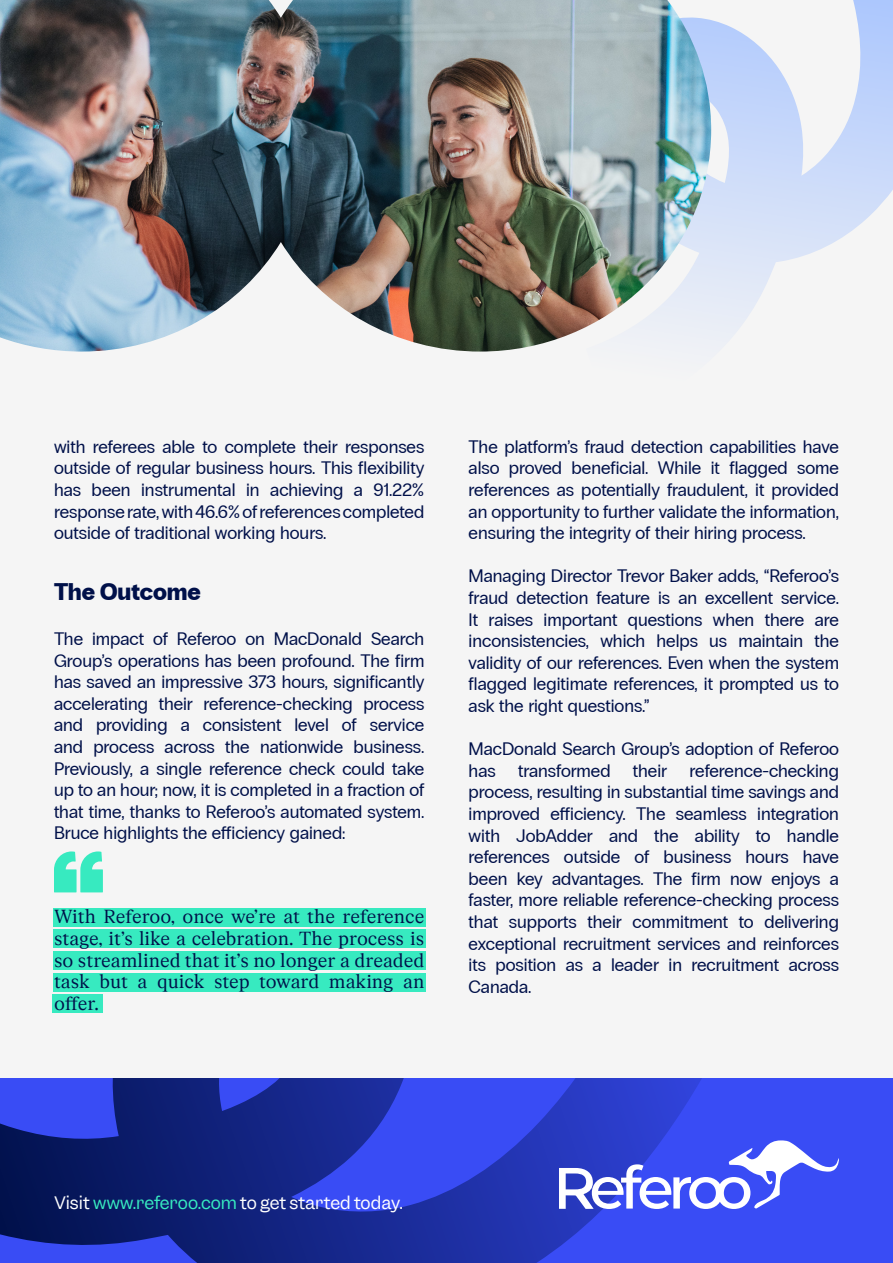
<style>
.page{position:relative;width:893px;height:1263px;background:#fff}
.page>*{position:absolute;margin:0;border:0;box-sizing:border-box;transform-origin:0 0}
.t1{font:900 24px "PP Radio Grotesk";color:#001049}
.t2{font:18px/21.6px "PP Radio Grotesk";color:#001049;text-align:justify}
.t3{font:18px/21.6px "FK Roman Standard";color:#001049;text-align:justify}
.t4{font:16.5px "Garnett";color:#fff}
.s1{color:#37eac0}
</style>
<div class="page">
<div style="left:0;top:1077px;width:893px;height:186px;background:#394cf5"></div>
<svg style="left:0;top:1077px;width:728px;height:186px"></svg>
<div style="left:0;top:0;width:893px;height:1077px;background:#f5f5f5"></div>
<svg style="left:711px;top:0;width:182px;height:334px"></svg>
<img style="left:0;top:0;width:711px;height:352px">
<svg style="left:54px;top:851px;width:49px;height:41px"></svg>
<div style="left:53px;top:908px;width:372px;height:18px;background:#37eac0"></div>
<div style="left:53px;top:951px;width:372px;height:18px;background:#37eac0"></div>
<div style="left:53px;top:930px;width:372px;height:18px;background:#37eac0"></div>
<div style="left:53px;top:973px;width:372px;height:18px;background:#37eac0"></div>
<div style="left:53px;top:995px;width:50px;height:18px;background:#37eac0"></div>
<svg style="left:559px;top:1140px;width:280px;height:69px"></svg>
<p class="t2" style="left:54px;top:436px;width:372px">with referees able to complete their responses outside of regular business hours. This flexibility has been instrumental in achieving a 91.22% response rate, with 46.6% of references completed outside of traditional working hours.</p>
<p class="t1" style="left:54px;top:577px;width:149px">The Outcome</p>
<p class="t2" style="left:54px;top:628px;width:372px">The impact of Referoo on MacDonald Search Group’s operations has been profound. The firm has saved an impressive 373 hours, significantly accelerating their reference-checking process and providing a consistent level of service and process across the nationwide business.<br>Previously, a single reference check could take up to an hour; now, it is completed in a fraction of that time, thanks to Referoo’s automated system.<br>Bruce highlights the efficiency gained:</p>
<p class="t3" style="left:54px;top:905px;width:372px">With Referoo, once we’re at the reference stage, it’s like a celebration. The process is so streamlined that it’s no longer a dreaded task but a quick step toward making an offer.</p>
<p class="t2" style="left:469px;top:436px;width:372px">The platform’s fraud detection capabilities have also proved beneficial. While it flagged some references as potentially fraudulent, it provided an opportunity to further validate the information, ensuring the integrity of their hiring process.</p>
<p class="t2" style="left:469px;top:565px;width:372px">Managing Director Trevor Baker adds, “Referoo’s fraud detection feature is an excellent service.<br>It raises important questions when there are inconsistencies, which helps us maintain the validity of our references. Even when the system flagged legitimate references, it prompted us to ask the right questions.”</p>
<p class="t2" style="left:469px;top:738px;width:372px">MacDonald Search Group’s adoption of Referoo has transformed their reference-checking process, resulting in substantial time savings and improved efficiency. The seamless integration with JobAdder and the ability to handle references outside of business hours have been key advantages. The firm now enjoys a faster, more reliable reference-checking process that supports their commitment to delivering exceptional recruitment services and reinforces its position as a leader in recruitment across Canada.</p>
<p class="t4" style="left:54px;top:1192px;width:350px">Visit <span class="s1">www.referoo.com</span> to get started today.</p>
</div>
